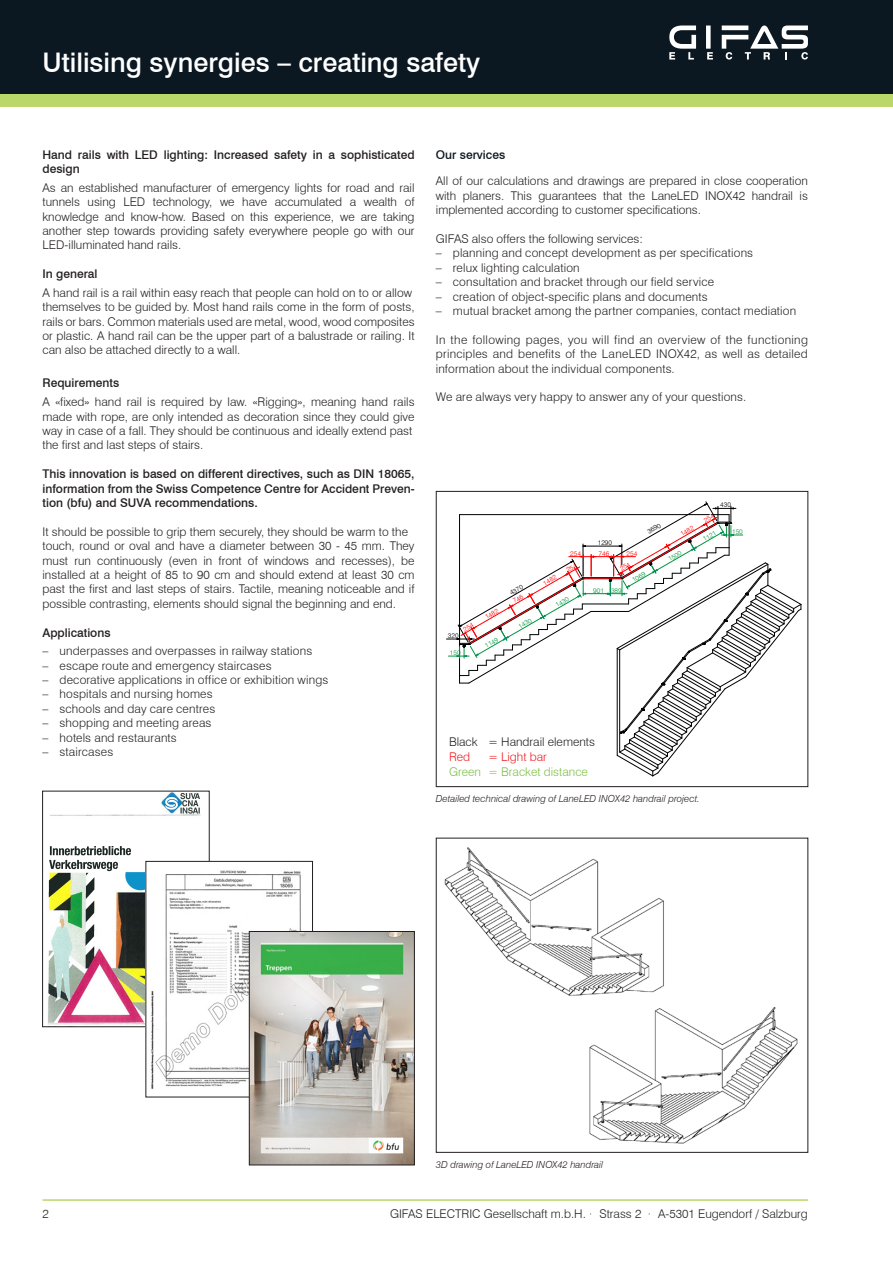
<style>
.page{position:relative;width:893px;height:1263px;background:#fff}
.page>*{position:absolute;margin:0;border:0;box-sizing:border-box;transform-origin:0 0}
.Haupttitel_rechts{font:500 27px "Swiss 721 BT";color:#fff}
.Fliesstext10{font:300 12px/14.4px "Swiss 721 BT";letter-spacing:.005em;color:#231f20;text-align:justify}
.t1{font:500 12px/14.4px "Swiss 721 BT";color:#231f20}
.t2{font:300 12px "Swiss 721 BT";color:#7bc144}
.t3{font:300 12px "Swiss 721 BT";color:#ee1d23}
.t4{font:500 12px "Swiss 721 BT";color:#0b1721}
.t5{font:italic 300 9.75px "Swiss 721 BT";color:#231f20}
.t6{font:300 6.75px "Swiss 721 BT";color:#009640}
.t7{font:300 6.75px "Swiss 721 BT";color:#f00}
.t8{font:300 6.75px "Swiss 721 BT";color:#000}
</style>
<div class="page">
<div style="left:0;top:89px;width:893px;height:17px;background:#bbd76a"></div>
<div style="left:0;top:0;width:893px;height:94px;background:#0b1721"></div>
<hr style="left:43px;top:1199px;width:765px;height:2px;background:#bbd76a">
<div style="left:706px;top:26px;width:5px;height:23px;background:#fff"></div>
<svg style="left:669px;top:25px;width:27px;height:35px"></svg>
<svg style="left:707px;top:52px;width:6px;height:8px"></svg>
<svg style="left:722px;top:26px;width:86px;height:34px"></svg>
<img style="left:47px;top:793px;width:160px;height:232px">
<img style="left:49px;top:846px;width:81px;height:99px">
<img style="left:125px;top:873px;width:21px;height:17px">
<img style="left:180px;top:794px;width:19px;height:19px">
<svg style="left:165px;top:797px;width:12px;height:13px"></svg>
<div style="left:42px;top:791px;width:167px;height:236px;border:1px solid #231f20"></div>
<img style="left:148px;top:863px;width:153px;height:232px">
<div style="left:146px;top:861px;width:167px;height:236px;border:1px solid #231f20"></div>
<div style="left:436px;top:491px;width:372px;height:296px;border:1px solid #231f20"></div>
<img style="left:589px;top:1007px;width:209px;height:137px">
<img style="left:444px;top:847px;width:220px;height:148px">
<img style="left:251px;top:933px;width:162px;height:230px">
<div style="left:249px;top:931px;width:166px;height:234px;border:1px solid #231f20"></div>
<svg style="left:446px;top:502px;width:356px;height:274px"></svg>
<p class="Haupttitel_rechts" style="left:43px;top:46px;width:439px">Utilising synergies – creating safety</p>
<p class="t1" style="left:43px;top:147px;width:374px">Hand rails with LED lighting: Increased safety in a sophisticated design</p>
<p class="Fliesstext10" style="left:43px;top:180px;width:374px">As an established manufacturer of emergency lights for road and rail tunnels using LED technology, we have accumulated a wealth of knowledge and know-how. Based on this experience, we are taking another step towards providing safety everywhere people go with our LED-illuminated hand rails.</p>
<p class="t1" style="left:43px;top:267px;width:57px">In general</p>
<p class="Fliesstext10" style="left:43px;top:285px;width:371px">A hand rail is a rail within easy reach that people can hold on to or allow</p>
<p class="Fliesstext10" style="left:43px;top:300px;width:374px">themselves to be guided by. Most hand rails come in the form of posts, rails or bars. Common materials used are metal, wood, wood composites or plastic. A hand rail can be the upper part of a balustrade or railing. It can also be attached directly to a wall.</p>
<p class="t1" style="left:43px;top:376px;width:78px">Requirements</p>
<p class="Fliesstext10" style="left:43px;top:394px;width:374px">A «fixed» hand rail is required by law. «Rigging», meaning hand rails made with rope, are only intended as decoration since they could give way in case of a fall. They should be continuous and ideally extend past</p>
<p class="Fliesstext10" style="left:43px;top:438px;width:162px">the first and last steps of stairs.</p>
<p class="t1" style="left:43px;top:466px;width:374px;text-align:justify">This innovation is based on different directives, such as DIN 18065, information from the Swiss Competence Centre for Accident Preven&shy;tion (bfu) and SUVA recommendations.</p>
<p class="Fliesstext10" style="left:43px;top:524px;width:367px">It should be possible to grip them securely, they should be warm to the</p>
<p class="Fliesstext10" style="left:43px;top:538px;width:374px">touch, round or oval and have a diameter between 30 - 45 mm. They must run continuously (even in front of windows and recesses), be installed at a height of 85 to 90 cm and should extend at least 30 cm past the first and last steps of stairs. Tactile, meaning noticeable and if possible contrasting, elements should signal the beginning and end.</p>
<p class="t1" style="left:43px;top:625px;width:70px">Applications</p>
<p class="Fliesstext10" style="left:43px;top:644px;width:271px">– underpasses and overpasses in railway stations</p>
<p class="Fliesstext10" style="left:43px;top:658px;width:231px">– escape route and emergency staircases</p>
<p class="Fliesstext10" style="left:43px;top:672px;width:287px">– decorative applications in office or exhibition wings</p>
<p class="Fliesstext10" style="left:43px;top:687px;width:172px">– hospitals and nursing homes</p>
<p class="Fliesstext10" style="left:43px;top:701px;width:174px">– schools and day care centres</p>
<p class="Fliesstext10" style="left:43px;top:716px;width:170px">– shopping and meeting areas</p>
<p class="Fliesstext10" style="left:43px;top:730px;width:136px">– hotels and restaurants</p>
<p class="Fliesstext10" style="left:43px;top:744px;width:72px">– staircases</p>
<p class="t4" style="left:436px;top:147px;width:71px">Our services</p>
<p class="Fliesstext10" style="left:436px;top:174px;width:374px">All of our calculations and drawings are prepared in close cooperation with planers. This guarantees that the LaneLED INOX42 handrail is implemented according to customer specifications.</p>
<p class="Fliesstext10" style="left:436px;top:231px;width:208px">GIFAS also offers the following services:</p>
<p class="Fliesstext10" style="left:436px;top:246px;width:319px">– planning and concept development as per specifications</p>
<p class="Fliesstext10" style="left:436px;top:260px;width:145px">– relux lighting calculation</p>
<p class="Fliesstext10" style="left:436px;top:275px;width:280px">– consultation and bracket through our field service</p>
<p class="Fliesstext10" style="left:436px;top:289px;width:273px">– creation of object-specific plans and documents</p>
<p class="Fliesstext10" style="left:436px;top:303px;width:362px">– mutual bracket among the partner companies, contact mediation</p>
<p class="Fliesstext10" style="left:436px;top:332px;width:374px">In the following pages, you will find an overview of the functioning principles and benefits of the LaneLED INOX42, as well as detailed information about the individual components.</p>
<p class="Fliesstext10" style="left:436px;top:390px;width:312px">We are always very happy to answer any of your questions.</p>
<p class="t8" style="left:448px;top:631px;width:12px">320</p>
<p class="t6" style="left:450px;top:648px;width:12px">150</p>
<p class="t7" style="left:483px;top:614px;width:16px;rotate:-30deg">1482</p>
<p class="t6" style="left:483px;top:643px;width:16px;rotate:-30deg">1149</p>
<p class="t8" style="left:508px;top:590px;width:16px;rotate:-30deg">4370</p>
<p class="t6" style="left:517px;top:623px;width:16px;rotate:-30deg">1430</p>
<p class="t7" style="left:541px;top:580px;width:16px;rotate:-30deg">1482</p>
<p class="t8" style="left:598px;top:538px;width:16px">1290</p>
<p class="t7" style="left:570px;top:549px;width:12px">254</p>
<p class="t7" style="left:598px;top:549px;width:12px">746</p>
<p class="t7" style="left:627px;top:549px;width:12px">254</p>
<p class="t8" style="left:646px;top:528px;width:16px;rotate:-29deg">3690</p>
<p class="t7" style="left:679px;top:531px;width:16px;rotate:-30deg">1482</p>
<p class="t6" style="left:667px;top:556px;width:16px;rotate:-30deg">1500</p>
<p class="t6" style="left:593px;top:586px;width:12px">901</p>
<p class="t6" style="left:611px;top:586px;width:12px">389</p>
<p class="t6" style="left:631px;top:577px;width:16px;rotate:-30deg">1069</p>
<p class="t6" style="left:554px;top:602px;width:16px;rotate:-30deg">1430</p>
<p class="t8" style="left:720px;top:501px;width:12px">430</p>
<p class="t6" style="left:701px;top:536px;width:16px;rotate:-30deg">1121</p>
<p class="t6" style="left:732px;top:527px;width:12px">150</p>
<p class="Fliesstext10" style="left:449px;top:734px;width:147px">Black = Handrail elements</p>
<p class="t3" style="left:449px;top:749px;width:23px">Red</p>
<p class="t3" style="left:488px;top:749px;width:60px">= Light bar</p>
<p class="t2" style="left:449px;top:764px;width:140px">Green = Bracket distance</p>
<p class="t5" style="left:436px;top:792px;width:265px">Detailed technical drawing of LaneLED INOX42 handrail project.</p>
<p class="t5" style="left:436px;top:1158px;width:169px">3D drawing of LaneLED INOX42 handrail</p>
<p class="Fliesstext10" style="left:43px;top:1207px;width:8px">2</p>
<p class="Fliesstext10" style="left:390px;top:1206px;width:419px">GIFAS ELECTRIC Gesellschaft m.b.H. · Strass 2 · A-5301 Eugendorf / Salzburg</p>
</div>
